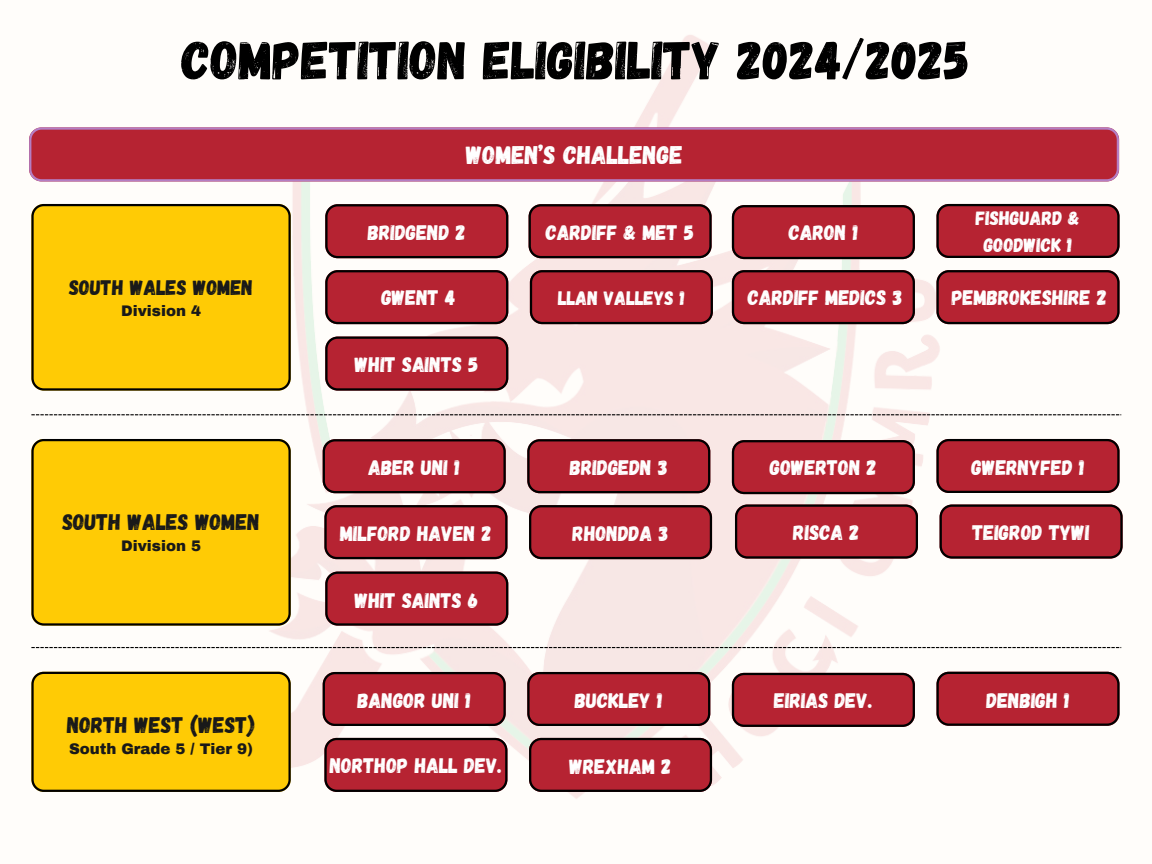
<style>
.page{position:relative;width:1152px;height:864px;background:#fffdfa}
.page>*{position:absolute;margin:0;border:0;box-sizing:border-box;transform-origin:0 0}
.t1{font:54px "Gagalin";color:#000}
.t2{font:25.5px "Gagalin";color:#fff}
.t3{font:22.5px "Gagalin";color:#191919}
.t4{font:21px "Gagalin";color:#fff}
.t5{font:21px "Gagalin";color:#191919}
.t6{font:19.5px/27px "Gagalin";color:#fff;text-align:center}
.t7{font:900 15px "Archivo";color:#191919}
</style>
<div class="page">
<img style="left:134px;top:35px;width:884px;height:764px">
<svg style="left:29px;top:127px;width:1090px;height:54px;background:#b62b3e"></svg>
<svg style="left:31px;top:414px;width:1090px;height:1px"></svg>
<div style="left:31px;top:439px;width:260px;height:187px;background:#ffcb05"></div>
<svg style="left:323px;top:439px;width:183px;height:54px;background:#a5222f"></svg>
<svg style="left:527px;top:439px;width:183px;height:54px;background:#a5222f"></svg>
<svg style="left:732px;top:440px;width:183px;height:54px;background:#a4222f"></svg>
<svg style="left:937px;top:439px;width:183px;height:54px;background:#a4222f"></svg>
<svg style="left:324px;top:505px;width:183px;height:54px;background:#a5222f"></svg>
<svg style="left:529px;top:505px;width:183px;height:54px;background:#a4222f"></svg>
<div style="left:31px;top:204px;width:260px;height:187px;background:#ffcb05"></div>
<svg style="left:325px;top:204px;width:183px;height:54px;background:#a5222f"></svg>
<svg style="left:529px;top:204px;width:183px;height:54px;background:#a5222f"></svg>
<svg style="left:732px;top:205px;width:183px;height:54px;background:#a4222f"></svg>
<svg style="left:937px;top:204px;width:183px;height:54px;background:#a4222f"></svg>
<svg style="left:325px;top:270px;width:183px;height:54px;background:#a5222f"></svg>
<svg style="left:530px;top:270px;width:183px;height:54px;background:#a4212f"></svg>
<svg style="left:325px;top:337px;width:183px;height:54px;background:#a62230"></svg>
<svg style="left:732px;top:270px;width:183px;height:54px;background:#a4222f"></svg>
<svg style="left:937px;top:270px;width:183px;height:54px;background:#a5222f"></svg>
<svg style="left:735px;top:505px;width:183px;height:54px;background:#a52230"></svg>
<svg style="left:940px;top:505px;width:183px;height:54px;background:#a62330"></svg>
<svg style="left:325px;top:572px;width:183px;height:54px;background:#a62230"></svg>
<svg style="left:31px;top:647px;width:1090px;height:1px"></svg>
<div style="left:31px;top:672px;width:260px;height:120px;background:#ffcb05"></div>
<svg style="left:323px;top:672px;width:183px;height:54px;background:#a4212f"></svg>
<svg style="left:527px;top:672px;width:183px;height:54px;background:#a4212f"></svg>
<svg style="left:732px;top:673px;width:183px;height:54px;background:#a4222f"></svg>
<svg style="left:937px;top:672px;width:183px;height:54px;background:#a5222f"></svg>
<svg style="left:324px;top:738px;width:183px;height:54px;background:#a4222f"></svg>
<svg style="left:529px;top:738px;width:183px;height:54px;background:#a4222f"></svg>
<p class="t1" style="left:182px;top:25px;width:790px">COMPETITION ELIGIBILITY 2024/2025</p>
<h5 class="t5" style="left:69px;top:273px;width:185px">SOUTH WALES WOMEN</h5>
<h4 class="t7" style="left:121px;top:303px;width:81px">Division 4</h4>
<h4 class="t3" style="left:62px;top:507px;width:199px">SOUTH WALES WOMEN</h4>
<h4 class="t7" style="left:121px;top:538px;width:81px">Division 5</h4>
<h5 class="t3" style="left:67px;top:710px;width:189px">NORTH WEST (WEST)</h5>
<h4 class="t7" style="left:69px;top:741px;width:186px">South Grade 5 / Tier 9)</h4>
<h4 class="t2" style="left:466px;top:138px;width:218px">WOMEN’S CHALLENGE</h4>
<h4 class="t4" style="left:368px;top:219px;width:100px">BRIDGEND 2</h4>
<h4 class="t4" style="left:546px;top:219px;width:150px">CARDIFF &amp; MET 5</h4>
<h4 class="t4" style="left:789px;top:219px;width:71px">CARON 1</h4>
<h4 class="t6" style="left:976px;top:204px;width:106px">FISHGUARD &amp;<br>GOODWICK 1</h4>
<h4 class="t4" style="left:381px;top:284px;width:76px">GWENT 4</h4>
<h4 class="t6" style="left:558px;top:284px;width:128px">LLAN VALLEYS 1</h4>
<h4 class="t4" style="left:355px;top:351px;width:125px">WHIT SAINTS 5</h4>
<h4 class="t4" style="left:748px;top:284px;width:156px">CARDIFF MEDICS 3</h4>
<h1 class="t4" style="left:952px;top:284px;width:157px">PEMBROKESHIRE 2</h1>
<h4 class="t4" style="left:369px;top:454px;width:93px">ABER UNI 1</h4>
<h4 class="t4" style="left:570px;top:454px;width:100px">BRIDGEDN 3</h4>
<h4 class="t4" style="left:770px;top:454px;width:109px">GOWERTON 2</h4>
<h3 class="t4" style="left:971px;top:454px;width:115px">GWERNYFED 1</h3>
<h4 class="t4" style="left:340px;top:520px;width:153px">MILFORD HAVEN 2</h4>
<h4 class="t4" style="left:573px;top:520px;width:97px">RHONDDA 3</h4>
<p class="t4" style="left:355px;top:587px;width:125px">WHIT SAINTS 6</p>
<h2 class="t4" style="left:793px;top:519px;width:68px">RISCA 2</h2>
<h4 class="t4" style="left:972px;top:519px;width:119px">TEIGROD TYWI</h4>
<h4 class="t4" style="left:358px;top:687px;width:115px">BANGOR UNI 1</h4>
<p class="t4" style="left:575px;top:687px;width:89px">BUCKLEY 1</p>
<h4 class="t4" style="left:774px;top:687px;width:100px">EIRIAS DEV.</h4>
<h4 class="t4" style="left:987px;top:687px;width:84px">DENBIGH 1</h4>
<h4 class="t4" style="left:330px;top:752px;width:174px">NORTHOP HALL DEV.</h4>
<p class="t4" style="left:570px;top:753px;width:104px">WREXHAM 2</p>
</div>
